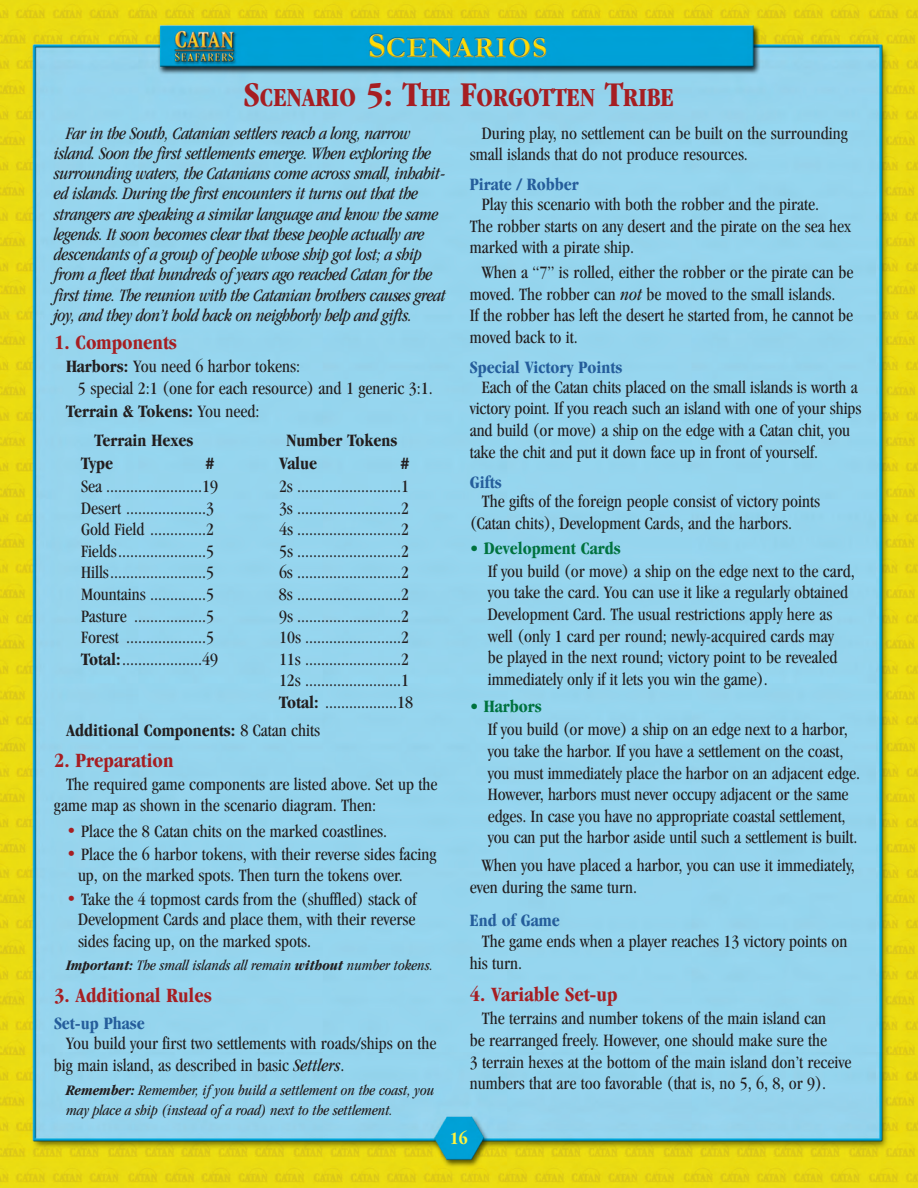
<style>
.page{position:relative;width:918px;height:1188px;background:#fff}
.page>*{position:absolute;margin:0;border:0;box-sizing:border-box;transform-origin:0 0}
.t1{font:700 condensed 27px "Garamond";color:#a61e22}
.t2{font:700 condensed 21px "Garamond";color:#a61e22}
.t3{font:condensed 18px/21.6px "Garamond";color:#231f20}
.t4{font:italic condensed 18px/20.2px "Garamond";letter-spacing:-.02em;color:#231f20}
.t5{font:700 condensed 18px "Garamond";color:#231f20}
.t6{font:700 condensed 18px "Garamond";color:#255d9b}
.t7{font:700 condensed 18px "Garamond";color:#00723e}
.t8{font:700 condensed 18px "Garamond";color:#fff33c}
.t9{font:italic condensed 15px/20.1px "Garamond";color:#231f20}
.s1{font-size:36px}
.s2{font-weight:700}
.s3{font-weight:400}
.s4{font-family:"Garamond IT Cby BT";font-weight:700;color:#a61e22}
.s5{font-style:italic}
</style>
<div class="page">
<img style="left:0;top:0;width:918px;height:1188px">
<h1 class="t1" style="left:244px;top:88px;width:432px"><span class="s1">S</span>CENARIO <span class="s1">5: T</span>HE <span class="s1">F</span>ORGOTTEN <span class="s1">T</span>RIBE</h1>
<p class="t4" style="left:54px;top:124px;width:393px;text-indent:12px">Far in the South, Catanian settlers reach a long, narrow island. Soon the first settlements emerge. When exploring the surrounding waters, the Catanians come across small, inhabit&shy;ed islands. During the first encounters it turns out that the strangers are speaking a similar language and know the same legends. It soon becomes clear that these people actually are descendants of a group of people whose ship got lost; a ship from a fleet that hundreds of years ago reached Catan for the first time. The reunion with the Catanian brothers causes great joy, and they don’t hold back on neighborly help and gifts.</p>
<p class="t2" style="left:54px;top:334px;width:125px">1. Components</p>
<p class="t3" style="left:66px;top:357px;width:236px"><span class="s2">Harbors:</span> You need 6 harbor tokens:</p>
<p class="t3" style="left:78px;top:378px;width:356px">5 special 2:1 (one for each resource) and 1 generic 3:1.</p>
<p class="t5" style="left:66px;top:404px;width:195px">Terrain &amp; Tokens: <span class="s3">You need:</span></p>
<p class="t5" style="left:95px;top:433px;width:100px">Terrain Hexes</p>
<p class="t5" style="left:287px;top:433px;width:112px">Number Tokens</p>
<p class="t5" style="left:81px;top:456px;width:34px">Type</p>
<p class="t5" style="left:206px;top:456px;width:10px">#</p>
<p class="t5" style="left:279px;top:456px;width:40px">Value</p>
<p class="t5" style="left:401px;top:456px;width:10px">#</p>
<p class="t3" style="left:81px;top:477px;width:138px">Sea ........................19</p>
<p class="t3" style="left:279px;top:477px;width:131px">2s ..........................1</p>
<p class="t3" style="left:81px;top:498px;width:134px">Desert ....................3</p>
<p class="t3" style="left:279px;top:498px;width:131px">3s ..........................2</p>
<p class="t3" style="left:81px;top:520px;width:135px">Gold Field ..............2</p>
<p class="t3" style="left:279px;top:520px;width:132px">4s ..........................2</p>
<p class="t3" style="left:81px;top:542px;width:135px">Fields......................5</p>
<p class="t3" style="left:279px;top:542px;width:132px">5s ..........................2</p>
<p class="t3" style="left:81px;top:563px;width:134px">Hills........................5</p>
<p class="t3" style="left:279px;top:563px;width:131px">6s ..........................2</p>
<p class="t3" style="left:81px;top:585px;width:134px">Mountains ..............5</p>
<p class="t3" style="left:279px;top:585px;width:132px">8s ..........................2</p>
<p class="t3" style="left:81px;top:606px;width:135px">Pasture ..................5</p>
<p class="t3" style="left:279px;top:606px;width:132px">9s ..........................2</p>
<p class="t3" style="left:81px;top:628px;width:135px">Forest ....................5</p>
<p class="t3" style="left:279px;top:628px;width:132px">10s ........................2</p>
<p class="t3" style="left:81px;top:650px;width:138px"><span class="s2">Total:</span>....................49</p>
<p class="t3" style="left:279px;top:650px;width:136px">11s ........................2<br>12s ........................1<br><span class="s2">Total:</span> ..................18</p>
<p class="t5" style="left:66px;top:723px;width:256px">Additional Components: <span class="s3">8 Catan chits</span></p>
<p class="t2" style="left:54px;top:752px;width:121px">2. Preparation</p>
<p class="t3" style="left:54px;top:775px;width:385px;text-indent:12px">The required game components are listed above. Set up the game map as shown in the scenario diagram. Then:</p>
<p class="t3" style="left:66px;top:822px;width:323px"><span class="s4">•</span> Place the 8 Catan chits on the marked coastlines.</p>
<p class="t3" style="left:78px;top:845px;width:360px;line-height:20.7px;text-indent:-12px"><span class="s4">•</span> Place the 6 harbor tokens, with their reverse sides facing up, on the marked spots. Then turn the tokens over.</p>
<p class="t3" style="left:78px;top:890px;width:340px;line-height:21.1px;text-align:justify;text-indent:-12px"><span class="s4">•</span> Take the 4 topmost cards from the (shuffled) stack of Development Cards and place them, with their reverse sides facing up, on the marked spots.</p>
<p class="t9" style="left:66px;top:956px;width:369px"><span class="s2">Important:</span> The small islands all remain <span class="s2">without</span> number tokens.</p>
<p class="t2" style="left:54px;top:988px;width:159px">3. Additional Rules</p>
<p class="t6" style="left:54px;top:1017px;width:92px">Set-up Phase</p>
<p class="t3" style="left:54px;top:1034px;width:384px;text-indent:12px">You build your first two settlements with roads/ships on the big main island, as described in basic <span class="s5">Settlers</span>.</p>
<p class="t9" style="left:66px;top:1081px;width:370px"><span class="s2">Remember:</span> Remember, if you build a settlement on the coast, you may place a ship (instead of a road) next to the settlement.</p>
<p class="t3" style="left:470px;top:124px;width:379px;text-indent:12px">During play, no settlement can be built on the surrounding small islands that do not produce resources.</p>
<p class="t6" style="left:470px;top:178px;width:110px">Pirate / Robber</p>
<p class="t3" style="left:470px;top:195px;width:383px;text-indent:12px">Play this scenario with both the robber and the pirate.<br>The robber starts on any desert and the pirate on the sea hex marked with a pirate ship.</p>
<p class="t3" style="left:470px;top:263px;width:385px;text-indent:12px">When a “7” is rolled, either the robber or the pirate can be moved. The robber can <span class="s5">not</span> be moved to the small islands.<br>If the robber has left the desert he started from, he cannot be moved back to it.</p>
<p class="t6" style="left:470px;top:360px;width:154px">Special Victory Points</p>
<p class="t3" style="left:470px;top:378px;width:393px;text-indent:12px">Each of the Catan chits placed on the small islands is worth a victory point. If you reach such an island with one of your ships and build (or move) a ship on the edge with a Catan chit, you take the chit and put it down face up in front of yourself.</p>
<p class="t6" style="left:470px;top:475px;width:34px">Gifts</p>
<p class="t3" style="left:470px;top:492px;width:352px;text-indent:12px">The gifts of the foreign people consist of victory points (Catan chits), Development Cards, and the harbors.</p>
<p class="t7" style="left:470px;top:541px;width:152px">• Development Cards</p>
<p class="t3" style="left:488px;top:562px;width:368px">If you build (or move) a ship on the edge next to the card, you take the card. You can use it like a regularly obtained Development Card. The usual restrictions apply here as well (only 1 card per round; newly-acquired cards may<br>be played in the next round; victory point to be revealed immediately only if it lets you win the game).</p>
<p class="t7" style="left:470px;top:700px;width:73px">• Harbors</p>
<p class="t3" style="left:488px;top:720px;width:374px">If you build (or move) a ship on an edge next to a harbor, you take the harbor. If you have a settlement on the coast, you must immediately place the harbor on an adjacent edge.<br>However, harbors must never occupy adjacent or the same edges. In case you have no appropriate coastal settlement, you can put the harbor aside until such a settlement is built.</p>
<p class="t3" style="left:470px;top:856px;width:387px;text-indent:12px">When you have placed a harbor, you can use it immediately, even during the same turn.</p>
<p class="t6" style="left:470px;top:913px;width:91px">End of Game</p>
<p class="t3" style="left:470px;top:932px;width:379px;text-indent:12px">The game ends when a player reaches 13 victory points on his turn.</p>
<p class="t2" style="left:470px;top:987px;width:149px">4. Variable Set-up</p>
<p class="t3" style="left:470px;top:1009px;width:383px;text-indent:12px">The terrains and number tokens of the main island can<br>be rearranged freely. However, one should make sure the<br>3 terrain hexes at the bottom of the main island don’t receive numbers that are too favorable (that is, no 5, 6, 8, or 9).</p>
<p class="t8" style="left:450px;top:1131px;width:19px">16</p>
</div>
